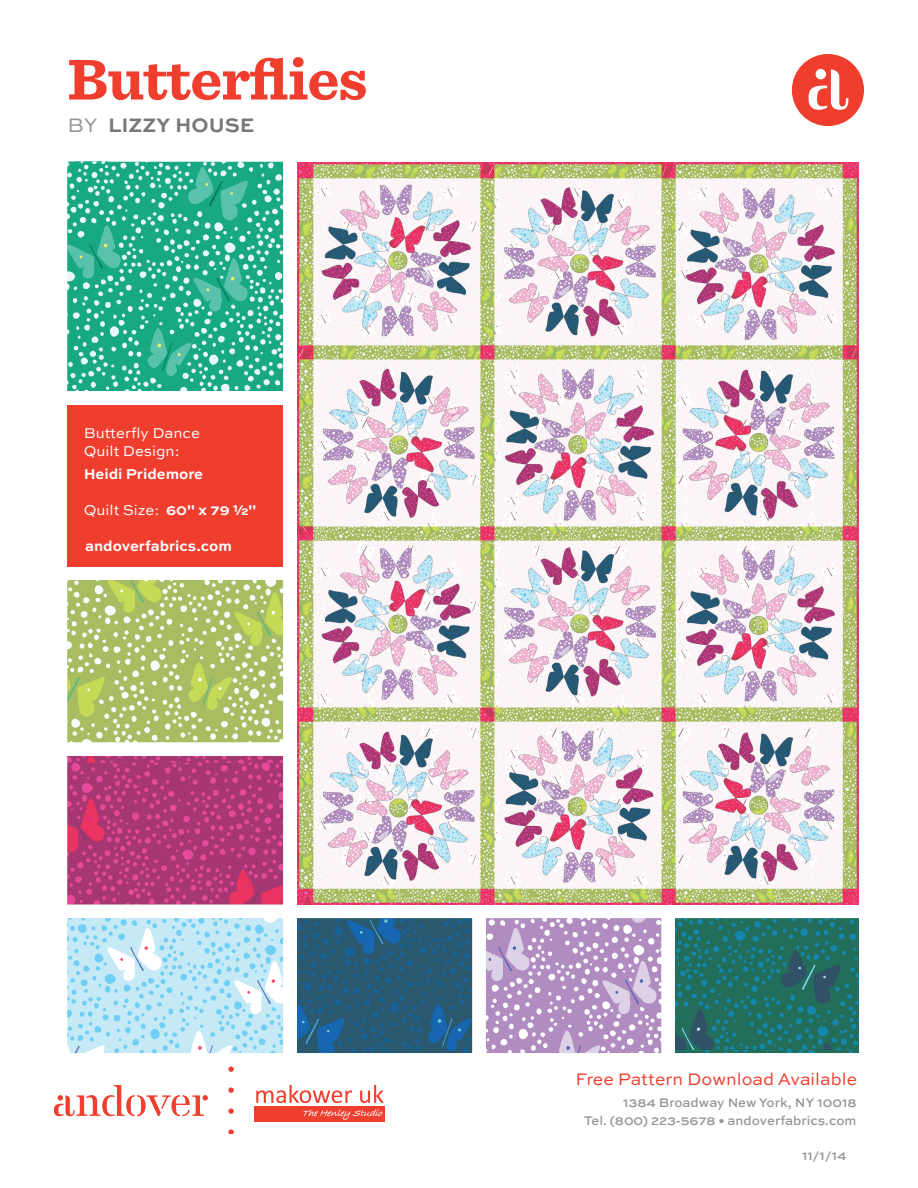
<style>
.page{position:relative;width:918px;height:1188px;background:#fff}
.page>*{position:absolute;margin:0;border:0;box-sizing:border-box;transform-origin:0 0}
.t1{font:700 60px "Sentinel";letter-spacing:-.015em;color:#ef3e2e}
.t2{font:700 20.55px "Sweet Sans Pro";color:#76787b}
.t3{font:17.7px "Sweet Sans";color:#ef3e2e}
.t4{font:15px/18px "Sweet Sans Pro";color:#fff}
.t5{font:700 15px "Sweet Sans Pro";color:#fff}
.t6{font:500 13.2px/18px "Sweet Sans Pro";color:#939598;text-align:right}
.s1{font-weight:400;color:#939598}
.s2{font-weight:700}
</style>
<div class="page">
<div style="left:792px;top:54px;width:72px;height:72px;background:#ef3e2e;border-radius:50%"></div>
<svg style="left:809px;top:69px;width:39px;height:41px"></svg>
<div style="left:816px;top:69px;width:10px;height:10px;background:#fff;border-radius:50%"></div>
<div style="left:254px;top:1106px;width:131px;height:16px;background:#ef3f2f"></div>
<svg style="left:256px;top:1085px;width:96px;height:18px"></svg>
<svg style="left:360px;top:1085px;width:24px;height:18px"></svg>
<svg style="left:304px;top:1109px;width:78px;height:11px"></svg>
<svg style="left:228px;top:1129px;width:6px;height:5px"></svg>
<svg style="left:228px;top:1108px;width:6px;height:6px"></svg>
<svg style="left:228px;top:1087px;width:6px;height:6px"></svg>
<svg style="left:228px;top:1067px;width:6px;height:5px"></svg>
<svg style="left:54px;top:1085px;width:154px;height:31px"></svg>
<img style="left:67px;top:161px;width:792px;height:893px">
<h1 class="t1" style="left:68px;top:32px;width:301px">Butterflies</h1>
<h2 class="t2" style="left:68px;top:109px;width:188px"><span class="s1">BY</span> LIZZY HOUSE</h2>
<p class="t4" style="left:84px;top:424px;width:118px">Butterfly Dance<br>Quilt Design:</p>
<p class="t5" style="left:84px;top:462px;width:121px">Heidi Pridemore</p>
<p class="t4" style="left:84px;top:500px;width:174px">Quilt Size: <span class="s2">60" x 79 ½"</span></p>
<p class="t5" style="left:85px;top:535px;width:148px">andoverfabrics.com</p>
<h3 class="t3" style="left:576px;top:1069px;width:283px">Free Pattern Download Available</h3>
<p class="t6" style="left:584px;top:1093px;width:274px">1384 Broadway New York, NY 10018<br>Tel. (800) 223-5678 • andoverfabrics.com</p>
<p class="t6" style="left:802px;top:1146px;width:46px">11/1/14</p>
</div>
